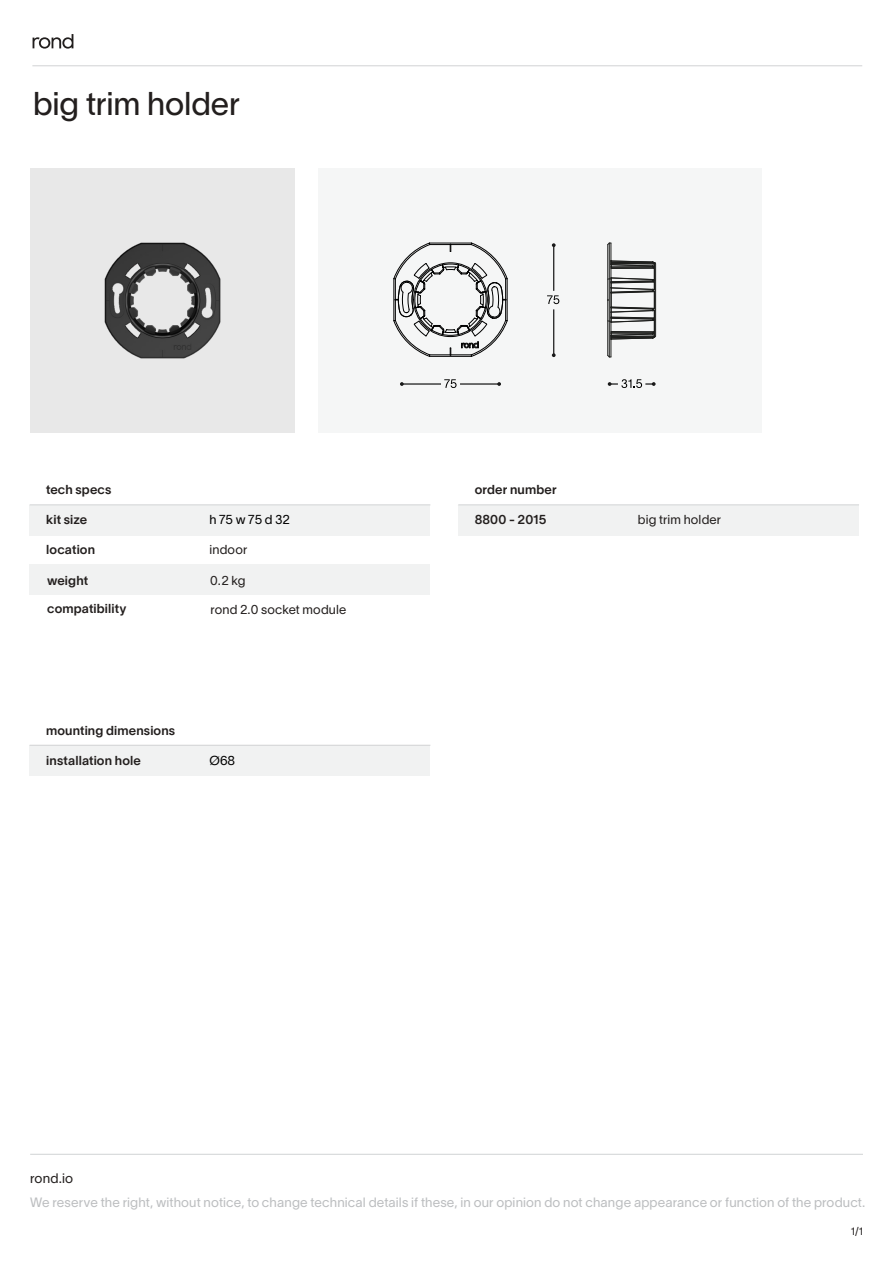
<style>
.page{position:relative;width:893px;height:1263px;background:#fff}
.page>*{position:absolute;margin:0;border:0;box-sizing:border-box;transform-origin:0 0}
.t1{font:32.25px "Lausanne 350";letter-spacing:-.005em;color:#231f1e}
.t2{font:13.5px "Lausanne 300";letter-spacing:.01em;color:#231f1e}
.t3{font:13.35px "Lausanne 300";letter-spacing:.01em;color:#bcbec0}
.t4{font:12.75px "Lausanne 600";letter-spacing:.015em;color:#231f1e}
.t5{font:12.75px "Lausanne 300";letter-spacing:.015em;color:#231f1e}
.t6{font:12.75px "Lausanne 300";color:#000}
.t7{font:10.5px "Lausanne 300";color:#231f1e}
</style>
<div class="page">
<div style="left:318px;top:168px;width:444px;height:264px;background:#f5f6f6"></div>
<hr style="left:30px;top:1154px;width:833px;height:1px;background:#d1d3d4">
<hr style="left:32px;top:65px;width:830px;height:1px;background:#d1d3d4">
<div style="left:458px;top:505px;width:401px;height:30px;background:#f1f2f2"></div>
<div style="left:30px;top:505px;width:400px;height:30px;background:#f1f2f2"></div>
<div style="left:30px;top:565px;width:400px;height:30px;background:#f1f2f2"></div>
<hr style="left:30px;top:504px;width:400px;height:1px;background:#d1d3d4">
<div style="left:30px;top:746px;width:400px;height:30px;background:#f1f2f2"></div>
<hr style="left:30px;top:745px;width:400px;height:1px;background:#d1d3d4">
<hr style="left:458px;top:504px;width:401px;height:1px;background:#d1d3d4">
<svg style="left:33px;top:34px;width:40px;height:15px"></svg>
<svg style="left:393px;top:242px;width:115px;height:115px"></svg>
<hr style="left:460px;top:383px;width:39px;height:2px;background:#1a1a1a">
<svg style="left:497px;top:382px;width:4px;height:4px"></svg>
<hr style="left:402px;top:383px;width:39px;height:2px;background:#1a1a1a">
<svg style="left:400px;top:382px;width:4px;height:4px"></svg>
<svg style="left:444px;top:379px;width:13px;height:9px"></svg>
<hr style="left:553px;top:309px;width:1px;height:46px;background:#1a1a1a">
<svg style="left:552px;top:353px;width:4px;height:4px"></svg>
<hr style="left:553px;top:245px;width:1px;height:46px;background:#1a1a1a">
<svg style="left:552px;top:243px;width:4px;height:4px"></svg>
<svg style="left:547px;top:295px;width:12px;height:9px"></svg>
<hr style="left:611px;top:243px;width:1px;height:114px;background:#1d1e1c">
<hr style="left:609px;top:243px;width:1px;height:114px;background:#1d1e1c">
<hr style="left:607px;top:245px;width:1px;height:110px;background:#1d1e1c">
<svg style="left:607px;top:260px;width:49px;height:80px"></svg>
<svg style="left:608px;top:379px;width:48px;height:9px"></svg>
<img style="left:30px;top:168px;width:264px;height:264px">
<h1 class="t1" style="left:33px;top:83px;width:208px">big trim holder</h1>
<p class="t4" style="left:46px;top:482px;width:67px">tech specs</p>
<p class="t4" style="left:46px;top:512px;width:42px">kit size</p>
<p class="t6" style="left:210px;top:512px;width:82px">h 75 w 75 d 32</p>
<p class="t4" style="left:46px;top:542px;width:50px">location</p>
<p class="t5" style="left:210px;top:542px;width:39px">indoor</p>
<p class="t4" style="left:47px;top:572px;width:43px">weight</p>
<p class="t5" style="left:210px;top:573px;width:37px">0.2 kg</p>
<p class="t4" style="left:47px;top:601px;width:81px">compatibility</p>
<p class="t5" style="left:210px;top:601px;width:137px">rond 2.0 socket module</p>
<p class="t4" style="left:46px;top:722px;width:131px">mounting dimensions</p>
<p class="t4" style="left:46px;top:752px;width:96px">installation hole</p>
<p class="t6" style="left:210px;top:752px;width:27px">Ø68</p>
<p class="t4" style="left:475px;top:482px;width:83px">order number</p>
<p class="t4" style="left:475px;top:512px;width:73px">8800 - 2015</p>
<p class="t5" style="left:638px;top:512px;width:85px">big trim holder</p>
<p class="t2" style="left:30px;top:1169px;width:45px">rond.io</p>
<p class="t3" style="left:30px;top:1193px;width:837px">We reserve the right, without notice, to change technical details if these, in our opinion do not change appearance or function of the product.</p>
<p class="t7" style="left:851px;top:1224px;width:14px">1/1</p>
</div>
